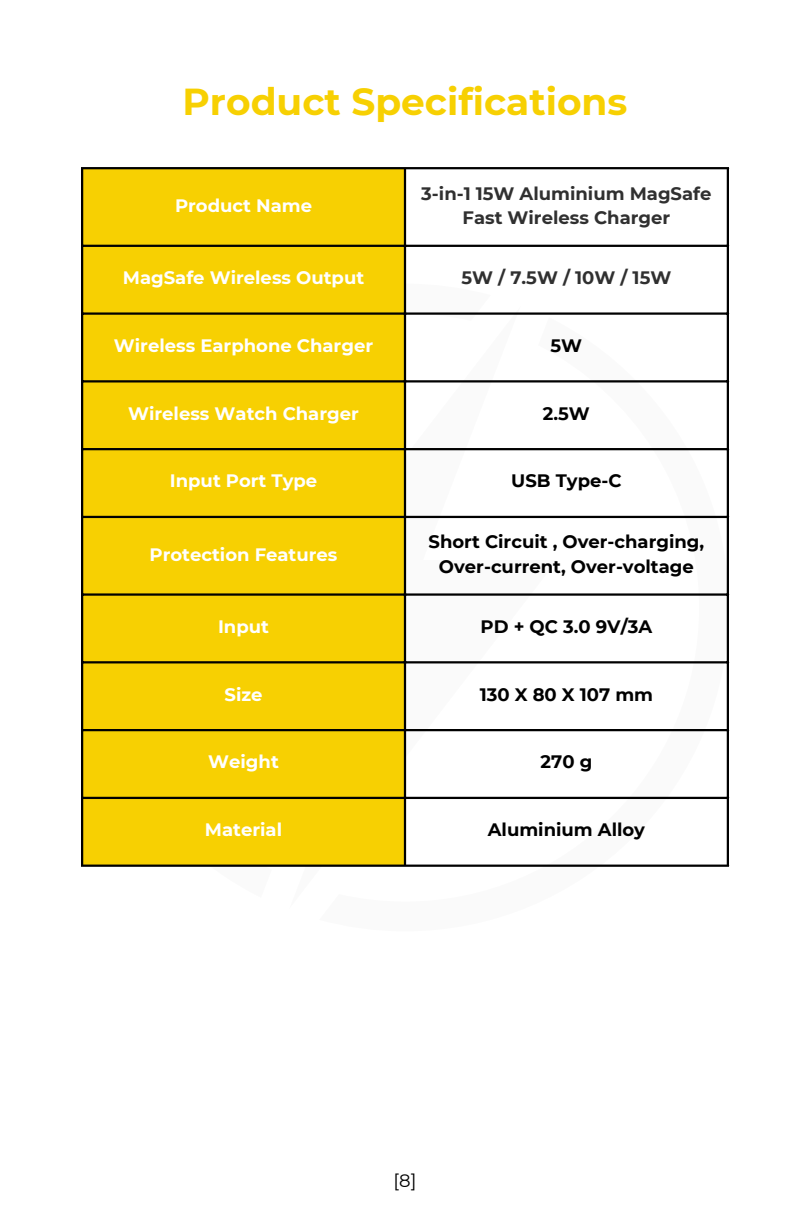
<style>
.page{position:relative;width:810px;height:1215px;background:#fff}
.page>*{position:absolute;margin:0;border:0;box-sizing:border-box;transform-origin:0 0}
.t1{font:700 37.5px "Montserrat";color:#f7d002}
.t2{font:700 18px "Montserrat";color:#fff}
.t3{font:700 18px/24.8px "Montserrat";color:#000;text-align:center}
.t4{font:700 18px/24.8px "Montserrat";color:#303030;text-align:center}
.t5{font:18px "Montserrat";color:#000}
</style>
<div class="page">
<svg style="left:406px;top:284px;width:321px;height:581px"></svg>
<svg style="left:406px;top:305px;width:152px;height:560px"></svg>
<div style="left:83px;top:169px;width:321px;height:696px;background:#f7d002"></div>
<hr style="left:81px;top:169px;width:2px;height:696px;background:#000">
<hr style="left:404px;top:169px;width:2px;height:696px;background:#000">
<hr style="left:727px;top:169px;width:2px;height:696px;background:#000">
<hr style="left:81px;top:167px;width:648px;height:2px;background:#000">
<hr style="left:81px;top:245px;width:648px;height:2px;background:#000">
<hr style="left:81px;top:312px;width:648px;height:3px;background:#000">
<hr style="left:81px;top:380px;width:648px;height:2px;background:#000">
<hr style="left:81px;top:448px;width:648px;height:2px;background:#000">
<hr style="left:81px;top:516px;width:648px;height:2px;background:#000">
<hr style="left:81px;top:593px;width:648px;height:3px;background:#000">
<hr style="left:81px;top:661px;width:648px;height:2px;background:#000">
<hr style="left:81px;top:729px;width:648px;height:2px;background:#000">
<hr style="left:81px;top:797px;width:648px;height:2px;background:#000">
<hr style="left:81px;top:865px;width:648px;height:2px;background:#000">
<p class="t1" style="left:183px;top:79px;width:446px">Product Specifications</p>
<p class="t2" style="left:175px;top:195px;width:138px">Product Name</p>
<p class="t4" style="left:421px;top:181px;width:292px">3-in-1 15W Aluminium MagSafe<br>Fast Wireless Charger</p>
<p class="t2" style="left:123px;top:267px;width:243px">MagSafe Wireless Output</p>
<p class="t4" style="left:462px;top:265px;width:211px">5W / 7.5W / 10W / 15W</p>
<p class="t2" style="left:114px;top:334px;width:261px">Wireless Earphone Charger</p>
<p class="t3" style="left:551px;top:333px;width:33px">5W</p>
<p class="t2" style="left:128px;top:402px;width:232px">Wireless Watch Charger</p>
<p class="t3" style="left:543px;top:401px;width:48px">2.5W</p>
<p class="t2" style="left:170px;top:470px;width:149px">Input Port Type</p>
<p class="t3" style="left:511px;top:469px;width:112px">USB Type-C</p>
<p class="t2" style="left:150px;top:543px;width:189px">Protection Features</p>
<p class="t3" style="left:429px;top:530px;width:277px">Short Circuit , Over-charging,<br>Over-current, Over-voltage</p>
<p class="t2" style="left:218px;top:615px;width:52px">Input</p>
<p class="t3" style="left:481px;top:614px;width:173px">PD + QC 3.0 9V/3A</p>
<p class="t2" style="left:225px;top:683px;width:40px">Size</p>
<p class="t3" style="left:480px;top:682px;width:175px">130 X 80 X 107 mm</p>
<p class="t2" style="left:208px;top:751px;width:72px">Weight</p>
<p class="t3" style="left:541px;top:750px;width:53px">270 g</p>
<p class="t2" style="left:205px;top:819px;width:79px">Material</p>
<p class="t3" style="left:488px;top:817px;width:159px">Aluminium Alloy</p>
<p class="t5" style="left:394px;top:1170px;width:24px">[8]</p>
</div>
